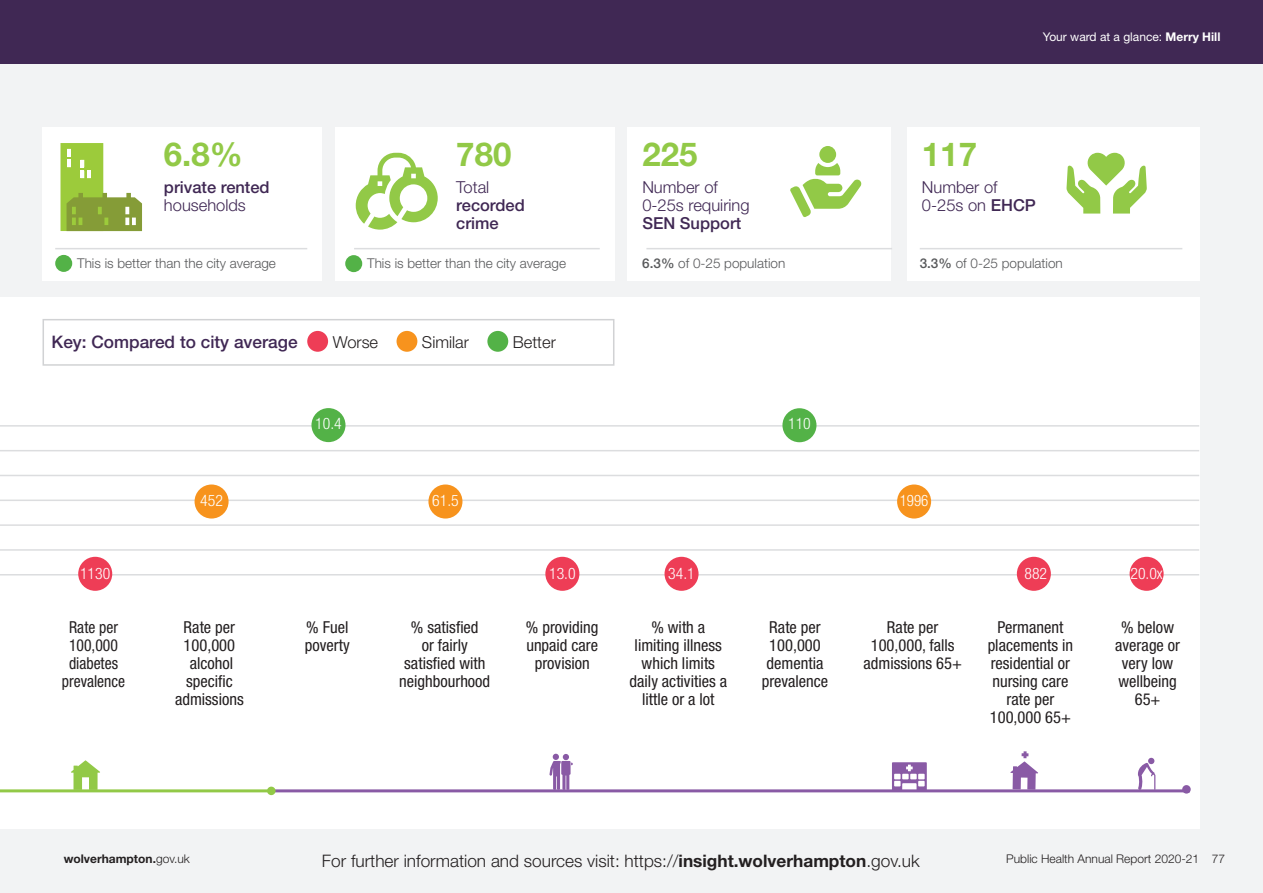
<style>
.page{position:relative;width:1263px;height:893px;background:#f2f3f4}
.page>*{position:absolute;margin:0;border:0;box-sizing:border-box;transform-origin:0 0}
.t1{font:700 33px "Helvetica Neue LT Std";color:#92c947}
.t2{font:300 17.25px "Helvetica Neue LT Std";color:#231f20}
.t3{font:500 17.25px "Helvetica Neue LT Std";color:#402854}
.t4{font:condensed 16.5px/18px "Helvetica Neue LT Std";color:#231f20;text-align:center}
.t5{font:300 16.5px/18px "Helvetica Neue LT Std";color:#402854}
.t6{font:500 16.5px/18px "Helvetica Neue LT Std";color:#402854}
.t7{font:condensed 16.5px/18px "Helvetica Neue LT Std";color:#231f20;text-align:center;scale:.95 1}
.t8{font:300 16.5px "Helvetica Neue LT Std";color:#231f20}
.t9{font:300 condensed 15.75px "Helvetica Neue LT Std";color:#fff}
.t10{font:300 condensed 15.75px "Helvetica Neue LT Std";color:#fff;scale:.95 1}
.t11{font:300 13.5px "Helvetica Neue LT Std";color:#57585a}
.t12{font:300 12px "Helvetica Neue LT Std";color:#231f20}
.t13{font:12px "Helvetica Neue LT Std";color:#fff}
.t14{font:700 12px "Helvetica Neue LT Std";color:#231f20}
.s1{font-weight:700}
.s2{font-weight:500}
.s3{font-weight:300}
</style>
<div class="page">
<div style="left:0;top:298px;width:1199px;height:531px;background:#fff"></div>
<svg style="left:71px;top:760px;width:29px;height:29px"></svg>
<svg style="left:892px;top:762px;width:35px;height:27px"></svg>
<svg style="left:1138px;top:757px;width:18px;height:32px"></svg>
<div style="left:0;top:0;width:1263px;height:64px;background:#402854"></div>
<div style="left:43px;top:319px;width:571px;height:47px;border:2px solid #d1d2d4"></div>
<div style="left:307px;top:331px;width:21px;height:21px;background:#ee3d56;border-radius:50%"></div>
<div style="left:396px;top:331px;width:21px;height:21px;background:#f7931d;border-radius:50%"></div>
<div style="left:487px;top:331px;width:21px;height:21px;background:#53b247;border-radius:50%"></div>
<hr style="left:0;top:500px;width:1199px;height:1px;background:#dcdddf">
<hr style="left:0;top:475px;width:1199px;height:1px;background:#dcdddf">
<hr style="left:0;top:450px;width:1199px;height:1px;background:#dcdddf">
<hr style="left:0;top:425px;width:1199px;height:2px;background:#dcdddf">
<hr style="left:0;top:524px;width:1199px;height:2px;background:#dcdddf">
<hr style="left:0;top:549px;width:1199px;height:2px;background:#dcdddf">
<hr style="left:0;top:574px;width:1199px;height:1px;background:#dcdddf">
<div style="left:195px;top:484px;width:34px;height:34px;background:#f7931d;border-radius:50%"></div>
<div style="left:1129px;top:557px;width:34px;height:34px;background:#ee3d56;border-radius:50%"></div>
<hr style="left:0;top:789px;width:274px;height:3px;background:#92c947">
<hr style="left:274px;top:789px;width:916px;height:3px;background:#895aa5">
<div style="left:1182px;top:785px;width:9px;height:9px;background:#895aa5;border-radius:50%"></div>
<div style="left:267px;top:787px;width:9px;height:8px;background:#92c947;border-radius:50%"></div>
<svg style="left:1010px;top:751px;width:28px;height:39px"></svg>
<svg style="left:549px;top:754px;width:24px;height:36px"></svg>
<div style="left:78px;top:557px;width:34px;height:34px;background:#ee3d56;border-radius:50%"></div>
<div style="left:545px;top:557px;width:34px;height:34px;background:#ee3d56;border-radius:50%"></div>
<div style="left:664px;top:557px;width:34px;height:34px;background:#ee3d56;border-radius:50%"></div>
<div style="left:1017px;top:557px;width:34px;height:34px;background:#ee3d56;border-radius:50%"></div>
<div style="left:897px;top:484px;width:34px;height:34px;background:#f7931d;border-radius:50%"></div>
<div style="left:428px;top:484px;width:34px;height:34px;background:#f7931d;border-radius:50%"></div>
<div style="left:311px;top:408px;width:34px;height:34px;background:#53b247;border-radius:50%"></div>
<div style="left:782px;top:408px;width:34px;height:34px;background:#53b247;border-radius:50%"></div>
<div style="left:43px;top:128px;width:279px;height:153px;background:#fff"></div>
<hr style="left:55px;top:248px;width:252px;height:1px;background:#dcdddf">
<div style="left:335px;top:128px;width:280px;height:153px;background:#fff"></div>
<hr style="left:354px;top:248px;width:246px;height:1px;background:#dcdddf">
<div style="left:627px;top:128px;width:264px;height:153px;background:#fff"></div>
<hr style="left:646px;top:248px;width:246px;height:1px;background:#dcdddf">
<div style="left:907px;top:128px;width:292px;height:153px;background:#fff"></div>
<hr style="left:920px;top:248px;width:262px;height:1px;background:#dcdddf">
<div style="left:55px;top:255px;width:17px;height:17px;background:#53b247;border-radius:50%"></div>
<div style="left:345px;top:255px;width:17px;height:17px;background:#53b247;border-radius:50%"></div>
<svg style="left:61px;top:143px;width:81px;height:88px"></svg>
<svg style="left:356px;top:153px;width:82px;height:77px"></svg>
<div style="left:819px;top:146px;width:17px;height:17px;background:#92c947;border-radius:50%"></div>
<svg style="left:790px;top:163px;width:72px;height:54px"></svg>
<svg style="left:1066px;top:153px;width:81px;height:61px"></svg>
<h1 class="t1" style="left:164px;top:143px;width:80px">6.8%</h1>
<p class="t6" style="left:164px;top:179px;width:107px">private rented</p>
<p class="t5" style="left:164px;top:197px;width:83px">households</p>
<h1 class="t1" style="left:456px;top:143px;width:57px">780</h1>
<p class="t5" style="left:456px;top:179px;width:35px">Total</p>
<p class="t6" style="left:456px;top:197px;width:70px">recorded crime</p>
<h1 class="t1" style="left:642px;top:143px;width:57px">225</h1>
<p class="t5" style="left:642px;top:179px;width:109px">Number of<br>0-25s requiring</p>
<p class="t6" style="left:642px;top:215px;width:100px">SEN Support</p>
<p class="t13" style="left:1043px;top:32px;width:179px">Your ward at a glance: <span class="s1">Merry Hill</span></p>
<p class="t13" style="left:1214px;top:32px;width:8px">x</p>
<h1 class="t1" style="left:922px;top:143px;width:57px">117</h1>
<p class="t5" style="left:922px;top:179px;width:115px">Number of<br>0-25s on <span class="s2">EHCP</span></p>
<p class="t11" style="left:77px;top:258px;width:200px">This is better than the city average</p>
<p class="t11" style="left:367px;top:259px;width:200px">This is better than the city average</p>
<p class="t11" style="left:642px;top:258px;width:145px"><span class="s2">6.3%</span> of 0-25 population</p>
<p class="t11" style="left:920px;top:258px;width:145px"><span class="s2">3.3%</span> of 0-25 population</p>
<p class="t3" style="left:52px;top:336px;width:248px">Key: Compared to city average</p>
<p class="t8" style="left:333px;top:336px;width:47px">Worse</p>
<p class="t8" style="left:422px;top:336px;width:49px">Similar</p>
<p class="t8" style="left:513px;top:336px;width:45px">Better</p>
<p class="t9" style="left:200px;top:492px;width:24px">452</p>
<p class="t9" style="left:315px;top:414px;width:28px">10.4</p>
<p class="t9" style="left:788px;top:415px;width:24px">110</p>
<p class="t9" style="left:432px;top:492px;width:28px">61.5</p>
<p class="t10" style="left:900px;top:492px;width:32px">1996</p>
<p class="t9" style="left:80px;top:564px;width:32px">1130</p>
<p class="t9" style="left:549px;top:564px;width:28px">13.0</p>
<p class="t9" style="left:668px;top:564px;width:28px">34.1</p>
<p class="t9" style="left:1024px;top:564px;width:24px">882</p>
<p class="t9" style="left:1130px;top:564px;width:34px">20.0x</p>
<p class="t7" style="left:62px;top:619px;width:68px">Rate per<br>100,000 diabetes prevalence</p>
<p class="t4" style="left:175px;top:619px;width:70px">Rate per<br>100,000 alcohol specific admissions</p>
<p class="t4" style="left:305px;top:619px;width:46px;text-align:left">% Fuel poverty</p>
<p class="t4" style="left:399px;top:619px;width:93px">% satisfied<br>or fairly satisfied with neighbourhood</p>
<p class="t4" style="left:526px;top:619px;width:74px">% providing unpaid care provision</p>
<p class="t4" style="left:630px;top:619px;width:99px">% with a limiting illness which limits daily activities a little or a lot</p>
<p class="t4" style="left:762px;top:619px;width:68px">Rate per<br>100,000 dementia prevalence</p>
<p class="t4" style="left:863px;top:619px;width:100px">Rate per<br>100,000, falls admissions 65+</p>
<p class="t4" style="left:988px;top:619px;width:87px">Permanent placements in residential or nursing care rate per<br>100,000 65+</p>
<p class="t4" style="left:1115px;top:619px;width:67px">% below average or very low wellbeing<br>65+</p>
<p class="t2" style="left:322px;top:855px;width:599px">For further information and sources visit: https://<span class="s1">insight.wolverhampton</span>.gov.uk</p>
<p class="t14" style="left:64px;top:855px;width:127px">wolverhampton.<span class="s3">gov.uk</span></p>
<p class="t12" style="left:1006px;top:855px;width:221px">Public Health Annual Report 2020-21 77</p>
</div>
